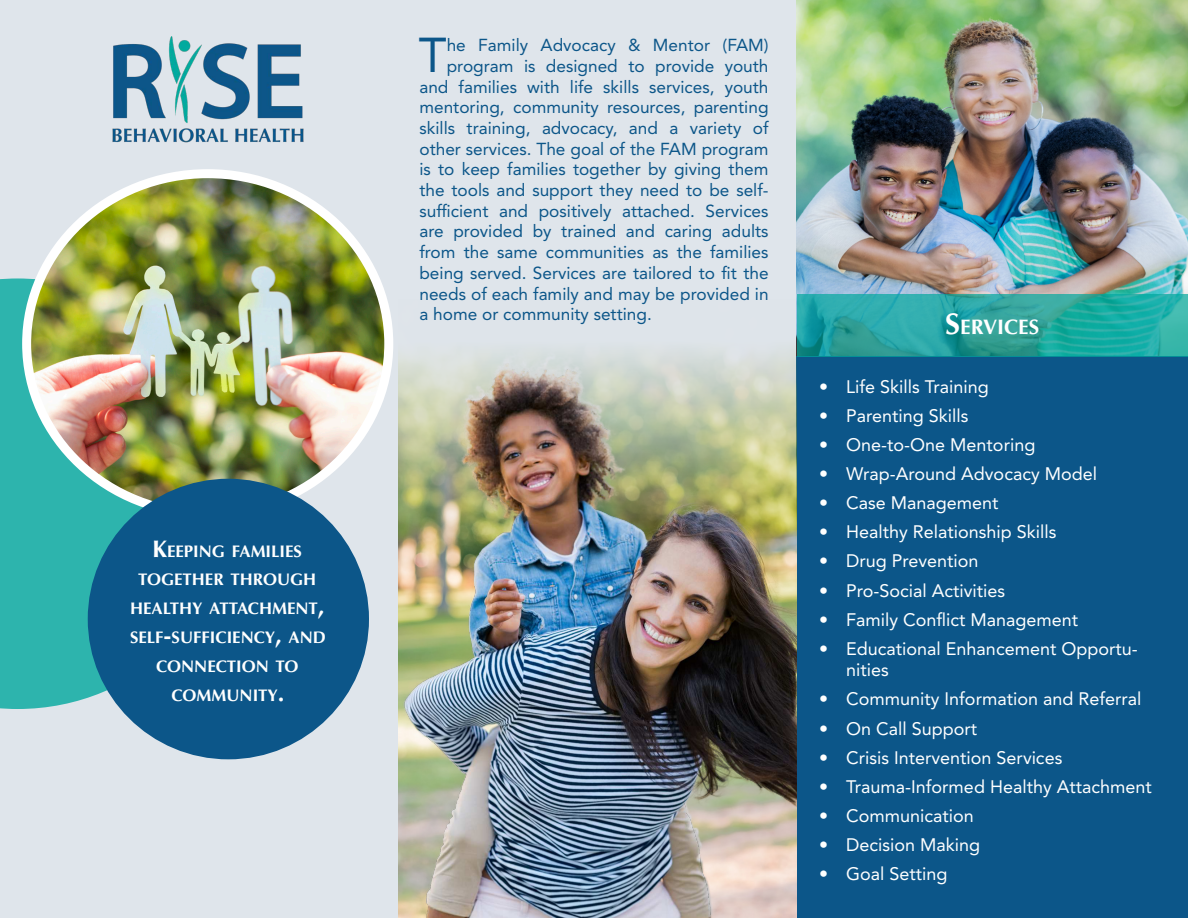
<style>
.page{position:relative;width:1188px;height:918px;background:#dfe5eb}
.page>*{position:absolute;margin:0;border:0;box-sizing:border-box;transform-origin:0 0}
.t1{font:48.45px "Avenir LT Std";color:#0c5689}
.t2{font:700 21px "Optima LT Std";color:#fff}
.t3{font:18px/21.6px "Avenir LT Std";color:#fff}
.t4{font:17.25px "Avenir LT Std";color:#0c5689}
.t5{font:700 16.8px/28.8px "Optima LT Std";color:#fff;text-align:center}
.s1{font-size:24px}
.s2{font-size:30px}
</style>
<div class="page">
<div style="left:797px;top:0;width:391px;height:918px;background:#0c5689"></div>
<div style="left:0;top:278px;width:135px;height:431px;background:#2db4ad"></div>
<img style="left:27px;top:176px;width:362px;height:338px">
<img style="left:398px;top:300px;width:399px;height:618px">
<img style="left:797px;top:0;width:391px;height:294px">
<svg style="left:797px;top:294px;width:391px;height:62px;background:#27a6a1"></svg>
<div style="left:88px;top:479px;width:281px;height:280px;background:#0c5689;border-radius:50%"></div>
<img style="left:112px;top:36px;width:192px;height:107px">
<p class="t5" style="left:130px;top:538px;width:197px"><span class="s1">K</span>EEPING FAMILIES<br>TOGETHER THROUGH<br>HEALTHY ATTACHMENT<span class="s1">,<br></span>SELF<span class="s1">-</span>SUFFICIENCY<span class="s1">,</span> AND<br>CONNECTION TO<br>COMMUNITY<span class="s1">.</span></p>
<h1 class="t1" style="left:419px;top:35px;width:29px">T</h1>
<p class="t4" style="left:447px;top:38px;width:323px">he Family Advocacy &amp; Mentor (FAM)</p>
<p class="t4" style="left:447px;top:59px;width:323px">program is designed to provide youth</p>
<p class="t4" style="left:419px;top:79px;width:351px">and families with life skills services, youth</p>
<p class="t4" style="left:419px;top:100px;width:351px">mentoring, community resources, parenting</p>
<p class="t4" style="left:419px;top:121px;width:351px">skills training, advocacy, and a variety of</p>
<p class="t4" style="left:419px;top:141px;width:351px">other services. The goal of the FAM program</p>
<p class="t4" style="left:419px;top:162px;width:351px">is to keep families together by giving them</p>
<p class="t4" style="left:419px;top:183px;width:351px">the tools and support they need to be self-</p>
<p class="t4" style="left:419px;top:204px;width:351px">sufficient and positively attached. Services</p>
<p class="t4" style="left:419px;top:224px;width:351px">are provided by trained and caring adults</p>
<p class="t4" style="left:419px;top:245px;width:351px">from the same communities as the families</p>
<p class="t4" style="left:419px;top:266px;width:351px">being served. Services are tailored to fit the</p>
<p class="t4" style="left:419px;top:286px;width:351px">needs of each family and may be provided in</p>
<p class="t4" style="left:419px;top:307px;width:234px">a home or community setting.</p>
<p class="t2" style="left:945px;top:319px;width:95px"><span class="s2">S</span>ERVICES</p>
<p class="t3" style="left:819px;top:377px;width:171px">• Life Skills Training</p>
<p class="t3" style="left:819px;top:406px;width:151px">• Parenting Skills</p>
<p class="t3" style="left:819px;top:436px;width:218px">• One-to-One Mentoring</p>
<p class="t3" style="left:819px;top:465px;width:279px">• Wrap-Around Advocacy Model</p>
<p class="t3" style="left:819px;top:494px;width:181px">• Case Management</p>
<p class="t3" style="left:819px;top:523px;width:239px">• Healthy Relationship Skills</p>
<p class="t3" style="left:819px;top:552px;width:161px">• Drug Prevention</p>
<p class="t3" style="left:819px;top:581px;width:188px">• Pro-Social Activities</p>
<p class="t3" style="left:819px;top:610px;width:261px">• Family Conflict Management</p>
<p class="t3" style="left:846px;top:639px;width:293px;text-indent:-27px">• Educational Enhancement Opportu&shy;nities</p>
<p class="t3" style="left:819px;top:690px;width:324px">• Community Information and Referral</p>
<p class="t3" style="left:819px;top:719px;width:160px">• On Call Support</p>
<p class="t3" style="left:819px;top:748px;width:245px">• Crisis Intervention Services</p>
<p class="t3" style="left:819px;top:777px;width:334px">• Trauma-Informed Healthy Attachment</p>
<p class="t3" style="left:819px;top:806px;width:156px">• Communication</p>
<p class="t3" style="left:819px;top:835px;width:163px">• Decision Making</p>
<p class="t3" style="left:819px;top:865px;width:130px">• Goal Setting</p>
</div>
